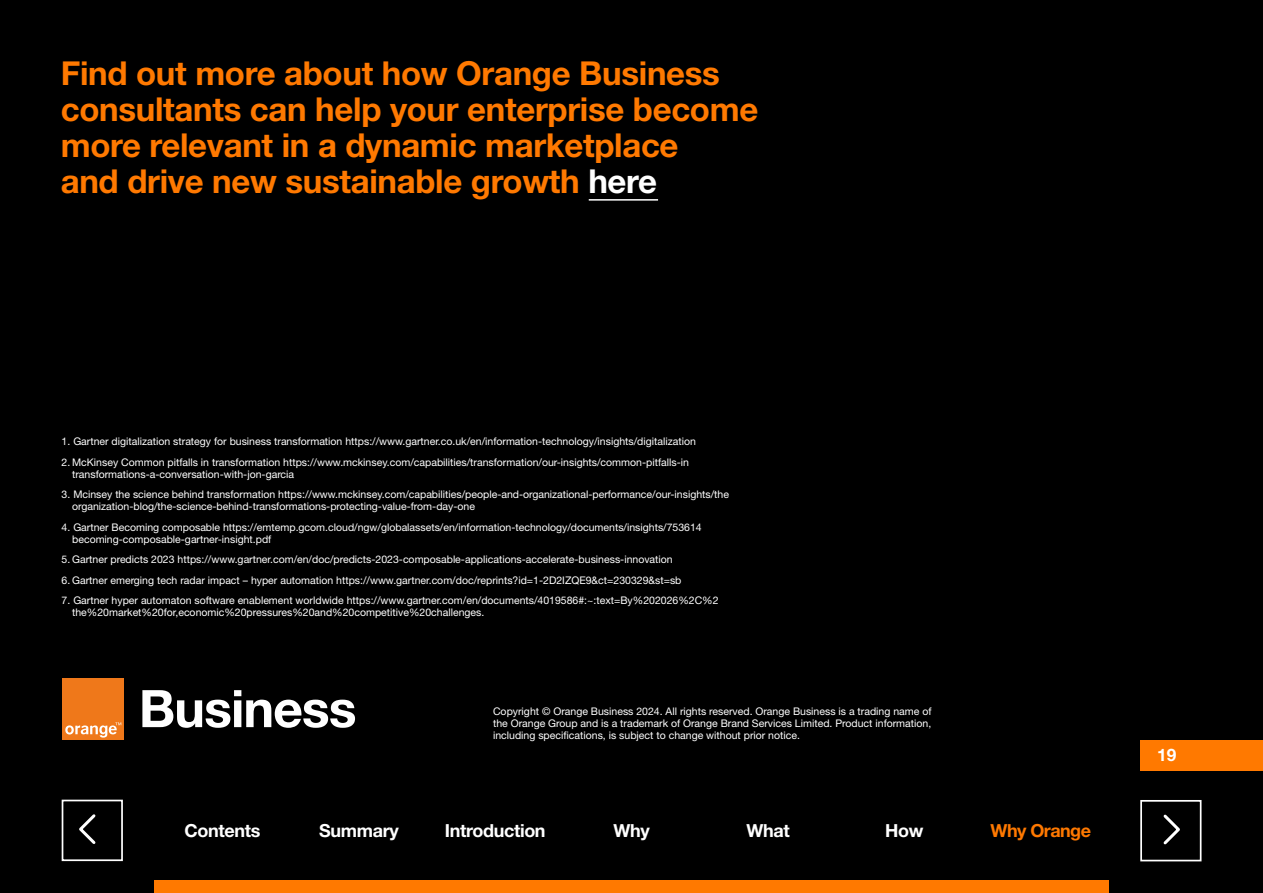
<style>
.page{position:relative;width:1263px;height:893px;background:#000}
.page>*{position:absolute;margin:0;border:0;box-sizing:border-box;transform-origin:0 0}
.t1{font:700 33px/36px "Helvetica Neue LT Std";letter-spacing:-.01em;color:#ff7900}
.t2{font:700 18px "Helvetica Neue LT Std";letter-spacing:-.02em;color:#fff}
.t3{font:700 18px "Helvetica Neue LT Std";letter-spacing:-.03em;color:#ff7900}
.t4{font:700 17.25px "Helvetica Neue LT Std";color:#fff}
.t5{font:10.5px/12px "Helvetica Neue LT Std";color:#fff}
.s1{color:#fff}
</style>
<div class="page">
<svg style="left:142px;top:690px;width:213px;height:38px"></svg>
<div style="left:62px;top:678px;width:62px;height:61px;background:#ef781a"></div>
<svg style="left:65px;top:722px;width:56px;height:16px"></svg>
<div style="left:1140px;top:740px;width:123px;height:30px;background:#ff7900"></div>
<svg style="left:1163px;top:814px;width:17px;height:31px"></svg>
<div style="left:1140px;top:800px;width:61px;height:61px;border:2px solid #fff"></div>
<svg style="left:79px;top:814px;width:17px;height:30px"></svg>
<div style="left:62px;top:800px;width:61px;height:61px;border:2px solid #fff"></div>
<div style="left:154px;top:880px;width:955px;height:13px;background:#ff7900"></div>
<hr style="left:589px;top:199px;width:69px;height:2px;background:#fff">
<h1 class="t1" style="left:61px;top:55px;width:699px">Find out more about how Orange Business consultants can help your enterprise become more relevant in a dynamic marketplace<br>and drive new sustainable growth <span class="s1">here</span></h1>
<p class="t5" style="left:62px;top:435px;width:636px">1. Gartner digitalization strategy for business transformation https://www.gartner.co.uk/en/information-technology/insights/digitalization</p>
<p class="t5" style="left:72px;top:456px;width:618px;text-indent:-10px">2. McKinsey Common pitfalls in transformation https://www.mckinsey.com/capabilities/transformation/our-insights/common-pitfalls-in transformations-a-conversation-with-jon-garcia</p>
<p class="t5" style="left:72px;top:488px;width:658px;text-indent:-10px">3. Mcinsey the science behind transformation https://www.mckinsey.com/capabilities/people-and-organizational-performance/our-insights/the organization-blog/the-science-behind-transformations-protecting-value-from-day-one</p>
<p class="t5" style="left:72px;top:521px;width:631px;text-indent:-10px">4. Gartner Becoming composable https://emtemp.gcom.cloud/ngw/globalassets/en/information-technology/documents/insights/753614 becoming-composable-gartner-insight.pdf</p>
<p class="t5" style="left:62px;top:553px;width:613px">5. Gartner predicts 2023 https://www.gartner.com/en/doc/predicts-2023-composable-applications-accelerate-business-innovation</p>
<p class="t5" style="left:62px;top:574px;width:621px">6. Gartner emerging tech radar impact – hyper automation https://www.gartner.com/doc/reprints?id=1-2D2IZQE9&amp;ct=230329&amp;st=sb</p>
<p class="t5" style="left:72px;top:594px;width:648px;text-indent:-10px">7. Gartner hyper automaton software enablement worldwide https://www.gartner.com/en/documents/4019586#:~:text=By%202026%2C%2 the%20market%20for,economic%20pressures%20and%20competitive%20challenges.</p>
<p class="t5" style="left:493px;top:705px;width:440px;text-align:justify">Copyright © Orange Business 2024. All rights reserved. Orange Business is a trading name of the Orange Group and is a trademark of Orange Brand Services Limited. Product information, including specifications, is subject to change without prior notice.</p>
<h2 class="t2" style="left:185px;top:819px;width:77px">Contents</h2>
<h2 class="t2" style="left:319px;top:819px;width:81px">Summary</h2>
<h2 class="t2" style="left:445px;top:819px;width:102px">Introduction</h2>
<h2 class="t2" style="left:613px;top:819px;width:38px">Why</h2>
<h2 class="t2" style="left:746px;top:819px;width:45px">What</h2>
<h2 class="t2" style="left:885px;top:819px;width:40px">How</h2>
<h2 class="t3" style="left:990px;top:819px;width:102px">Why Orange</h2>
<h3 class="t4" style="left:1157px;top:744px;width:21px">19</h3>
</div>
